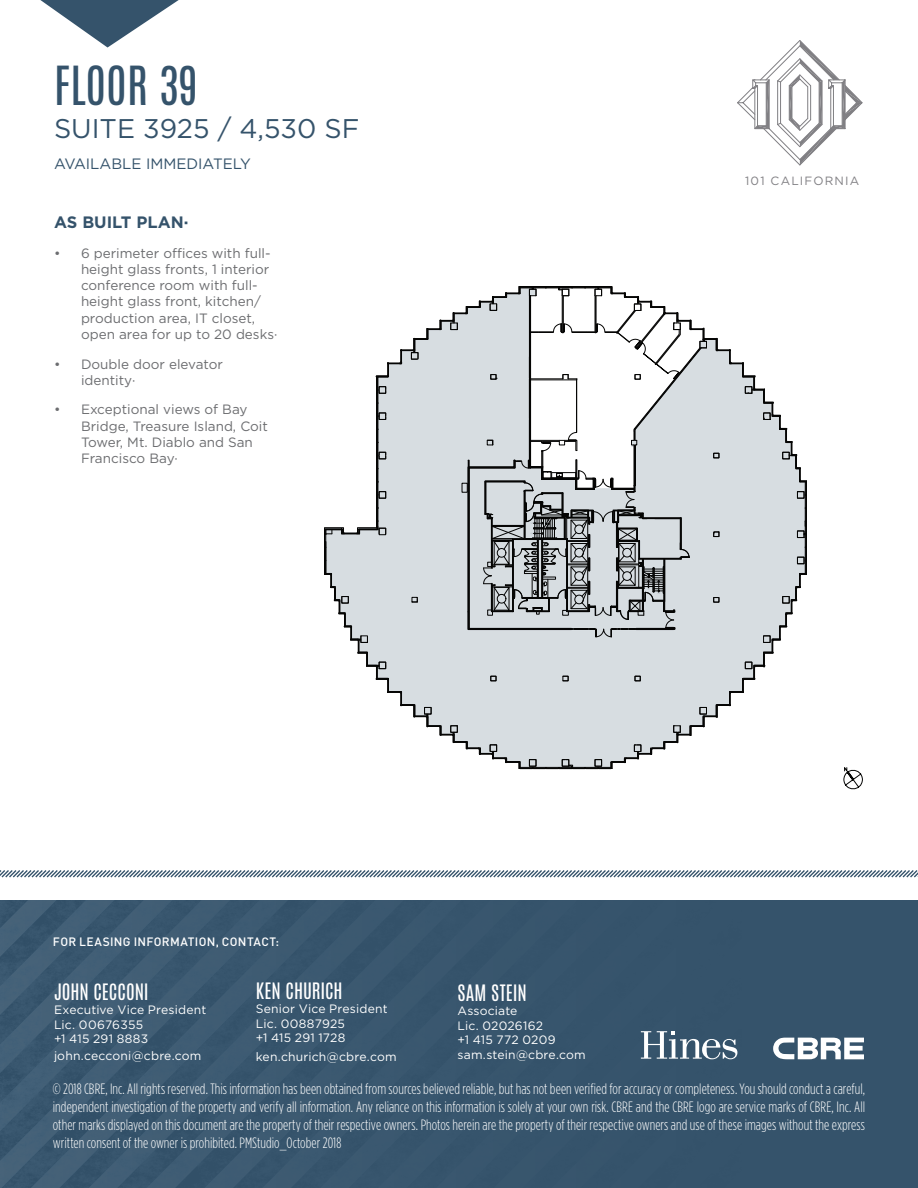
<style>
.page{position:relative;width:918px;height:1188px;background:#fff}
.page>*{position:absolute;margin:0;border:0;box-sizing:border-box;transform-origin:0 0}
.t1{font:45px "Antonio";color:#35536b}
.t2{font:27px "Gotham";color:#35536b}
.t3{font:18.9px "Antonio";color:#fff}
.t4{font:700 16.5px "Gotham";color:#35536b}
.t5{font:300 15px/18px "Gotham Condensed";color:#fff;text-align:justify}
.t6{font:15px "Gotham";color:#35536b}
.t7{font:13.5px/16.2px "Gotham";color:#6c6d70}
.t8{font:12.15px/14.5px "Gotham";letter-spacing:.015em;color:#fff}
.t9{font:500 12px "DIN Pro";letter-spacing:.025em;color:#fff}
.t10{font:12px "Gotham";letter-spacing:.1em;color:#807f83}
</style>
<div class="page">
<div style="left:0;top:901px;width:918px;height:287px;background:#35536b"></div>
<img style="left:0;top:901px;width:864px;height:287px">
<svg style="left:773px;top:1038px;width:91px;height:21px"></svg>
<svg style="left:641px;top:1031px;width:96px;height:28px"></svg>
<svg style="left:0;top:870px;width:918px;height:8px"></svg>
<svg style="left:40px;top:0;width:139px;height:48px"></svg>
<svg style="left:737px;top:40px;width:125px;height:125px"></svg>
<svg style="left:843px;top:767px;width:20px;height:23px"></svg>
<svg style="left:324px;top:287px;width:483px;height:483px"></svg>
<p class="t1" style="left:54px;top:53px;width:146px">FLOOR 39</p>
<p class="t2" style="left:54px;top:111px;width:307px">SUITE 3925 / 4,530 SF</p>
<p class="t6" style="left:54px;top:154px;width:199px">AVAILABLE IMMEDIATELY</p>
<p class="t4" style="left:54px;top:211px;width:136px">AS BUILT PLAN·</p>
<p class="t7" style="left:81px;top:245px;width:198px;text-indent:-27px">• 6 perimeter offices with full&shy;height glass fronts, 1 interior conference room with full&shy;height glass front, kitchen/ production area, IT closet, open area for up to 20 desks·</p>
<p class="t7" style="left:81px;top:355px;width:144px;text-indent:-27px">• Double door elevator identity·</p>
<p class="t7" style="left:81px;top:401px;width:188px;text-indent:-27px">• Exceptional views of Bay<br>Bridge, Treasure Island, Coit<br>Tower, Mt. Diablo and San<br>Francisco Bay·</p>
<p class="t10" style="left:745px;top:173px;width:116px">101 CALIFORNIA</p>
<p class="t9" style="left:53px;top:932px;width:228px">FOR LEASING INFORMATION, CONTACT:</p>
<p class="t3" style="left:54px;top:978px;width:96px">JOHN CECCONI</p>
<p class="t8" style="left:54px;top:1002px;width:154px">Executive Vice President<br>Lic. 00676355<br>+1 415 291 8883</p>
<p class="t8" style="left:54px;top:1048px;width:149px">john.cecconi@cbre.com</p>
<p class="t3" style="left:256px;top:977px;width:88px">KEN CHURICH</p>
<p class="t8" style="left:256px;top:1001px;width:133px">Senior Vice President<br>Lic. 00887925<br>+1 415 291 1728</p>
<p class="t8" style="left:256px;top:1049px;width:142px">ken.churich@cbre.com</p>
<p class="t3" style="left:457px;top:979px;width:71px">SAM STEIN</p>
<p class="t8" style="left:457px;top:1003px;width:130px">Associate<br>Lic. 02026162<br>+1 415 772 0209 sam.stein@cbre.com</p>
<p class="t5" style="left:53px;top:1080px;width:814px">© 2018 CBRE, Inc. All rights reserved. This information has been obtained from sources believed reliable, but has not been verified for accuracy or completeness. You should conduct a careful, independent investigation of the property and verify all information. Any reliance on this information is solely at your own risk. CBRE and the CBRE logo are service marks of CBRE, Inc. All other marks displayed on this document are the property of their respective owners. Photos herein are the property of their respective owners and use of these images without the express written consent of the owner is prohibited. PMStudio_October 2018</p>
</div>
